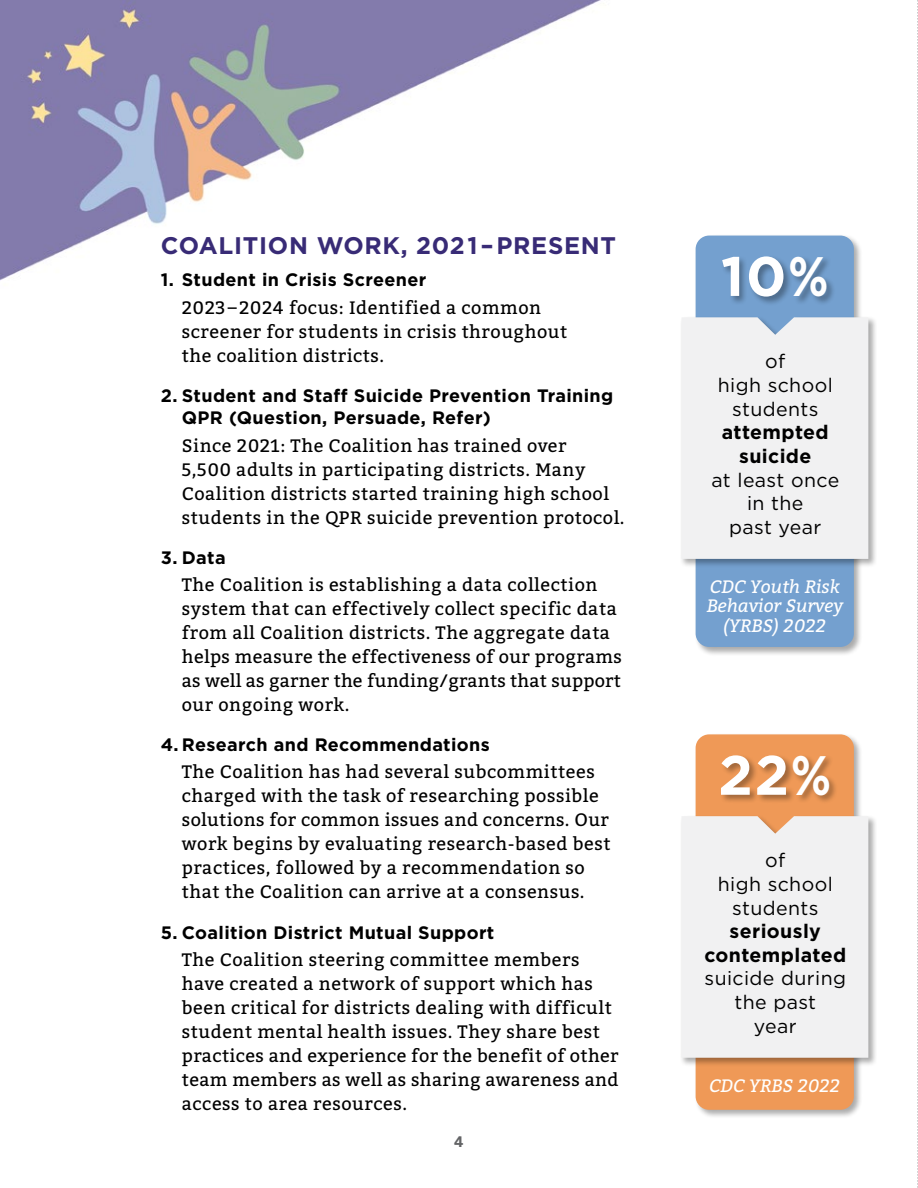
<style>
.page{position:relative;width:918px;height:1188px;background:#fff}
.page>*{position:absolute;margin:0;border:0;box-sizing:border-box;transform-origin:0 0}
.t1{font:700 55.5px "Gotham";color:#fff}
.t2{font:700 24px "Gotham";letter-spacing:.03em;color:#382b76}
.t3{font:19.5px/23.7px "Gotham";letter-spacing:.02em;color:#000;text-align:center}
.t4{font:700 19.5px/23.7px "Gotham";letter-spacing:.02em;color:#000;text-align:center}
.t5{font:18px/24px "Bitter";letter-spacing:.03em;color:#000}
.t6{font:700 18px/22.5px "Gotham";letter-spacing:.02em;color:#000}
.t7{font:italic 18px/19.5px "Bitter";color:#fff;text-align:center}
.t8{font:700 15px "Bitter";color:#636466}
</style>
<div class="page">
<img style="left:0;top:0;width:601px;height:281px">
<div style="left:694px;top:234px;width:169px;height:422px;background:#000;opacity:.33"></div>
<div style="left:696px;top:236px;width:158px;height:411px;background:#74a0cf;border-radius:14px"></div>
<div style="left:680px;top:316px;width:197px;height:252px;background:#000;opacity:.33"></div>
<div style="left:681px;top:317px;width:187px;height:242px;background:#f1f1f2"></div>
<div style="left:721px;top:255px;width:115px;height:51px;background:#000;opacity:.33"></div>
<div style="left:694px;top:733px;width:169px;height:386px;background:#000;opacity:.33"></div>
<div style="left:696px;top:734px;width:158px;height:376px;background:#ef9957;border-radius:14px"></div>
<div style="left:680px;top:815px;width:197px;height:252px;background:#000;opacity:.33"></div>
<div style="left:681px;top:816px;width:187px;height:242px;background:#f1f1f2"></div>
<div style="left:720px;top:754px;width:118px;height:51px;background:#000;opacity:.33"></div>
<svg style="left:917px;top:0;width:1px;height:1188px"></svg>
<h2 class="t2" style="left:161px;top:232px;width:457px">COALITION WORK, 2021–PRESENT</h2>
<p class="t6" style="left:161px;top:268px;width:267px">1. Student in Crisis Screener</p>
<p class="t5" style="left:182px;top:296px;width:387px">2023–2024 focus: Identified a common screener for students in crisis throughout the coalition districts.</p>
<p class="t6" style="left:182px;top:384px;width:433px;text-indent:-21px">2. Student and Staff Suicide Prevention Training<br>QPR (Question, Persuade, Refer)</p>
<p class="t5" style="left:182px;top:433px;width:444px">Since 2021: The Coalition has trained over<br>5,500 adults in participating districts. Many Coalition districts started training high school students in the QPR suicide prevention protocol.</p>
<p class="t6" style="left:161px;top:546px;width:66px">3. Data</p>
<p class="t5" style="left:182px;top:573px;width:442px">The Coalition is establishing a data collection system that can effectively collect specific data from all Coalition districts. The aggregate data helps measure the effectiveness of our programs as well as garner the funding/grants that support our ongoing work.</p>
<p class="t6" style="left:161px;top:733px;width:330px">4. Research and Recommendations</p>
<p class="t5" style="left:182px;top:760px;width:430px">The Coalition has had several subcommittees charged with the task of researching possible solutions for common issues and concerns. Our work begins by evaluating research-based best practices, followed by a recommendation so that the Coalition can arrive at a consensus.</p>
<p class="t6" style="left:161px;top:921px;width:335px">5. Coalition District Mutual Support</p>
<p class="t5" style="left:182px;top:948px;width:438px">The Coalition steering committee members have created a network of support which has been critical for districts dealing with difficult student mental health issues. They share best practices and experience for the benefit of other team members as well as sharing awareness and access to area resources.</p>
<p class="t8" style="left:454px;top:1132px;width:11px">4</p>
<h1 class="t1" style="left:721px;top:244px;width:109px">10%</h1>
<p class="t3" style="left:718px;top:349px;width:117px">of<br>high school students</p>
<p class="t4" style="left:722px;top:420px;width:109px">attempted suicide</p>
<p class="t3" style="left:711px;top:468px;width:129px">at least once in the<br>past year</p>
<p class="t7" style="left:707px;top:577px;width:138px">CDC Youth Risk<br>Behavior Survey (YRBS) 2022</p>
<h1 class="t1" style="left:718px;top:743px;width:115px">22%</h1>
<p class="t3" style="left:718px;top:848px;width:117px">of<br>high school students</p>
<p class="t4" style="left:704px;top:919px;width:143px">seriously contemplated</p>
<p class="t3" style="left:705px;top:966px;width:143px">suicide during the past<br>year</p>
<p class="t7" style="left:709px;top:1076px;width:133px">CDC YRBS 2022</p>
</div>
